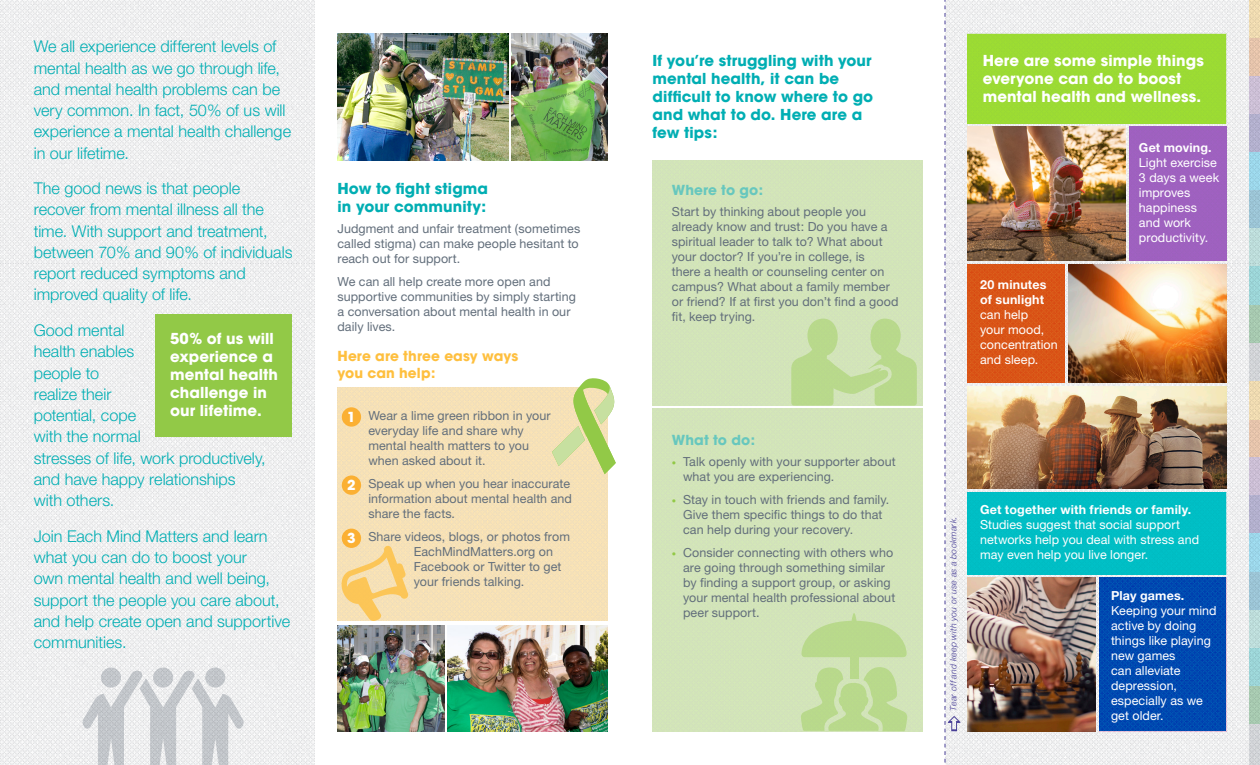
<style>
.page{position:relative;width:1260px;height:765px;background:#fff}
.page>*{position:absolute;margin:0;border:0;box-sizing:border-box;transform-origin:0 0}
.t1{font:300 16.25px/21.2px "Helvetica Neue";color:#00aeb3}
.t2{font:15px/18px "ITC Avant Garde MM 740 750";letter-spacing:.005em;color:#00aeb3}
.t3{font:15px/18px "ITC Avant Garde MM 740 750";letter-spacing:.005em;color:#fff}
.t4{font:13.75px/16.5px "ITC Avant Garde MM 740 750";letter-spacing:.005em;color:#febf3e}
.t5{font:13.75px "ITC Avant Garde MM 740 750";letter-spacing:.005em;color:#67c7be}
.t6{font:13.75px "ITC Avant Garde MM 740 750";color:#fff}
.t7{font:12.5px/15px "Helvetica Neue";letter-spacing:.005em;color:#626e7b}
.t8{font:12.5px/15px "Helvetica Neue";letter-spacing:.005em;color:#fff}
.t9{font:700 12.5px/15px "Helvetica Neue";letter-spacing:.015em;color:#fff}
.t10{font:italic 300 8.75px "Helvetica Neue";letter-spacing:.025em;color:#483f97}
.s1{font-size:8.75px;color:#92c947}
</style>
<div class="page">
<img style="left:960px;top:0;width:300px;height:765px">
<div style="left:338px;top:387px;width:270px;height:234px;background:#f5e1b7"></div>
<div style="left:1129px;top:126px;width:97px;height:134px;background:#9e61c0"></div>
<div style="left:968px;top:34px;width:258px;height:89px;background:#9bdb34"></div>
<img style="left:1099px;top:578px;width:127px;height:153px">
<img style="left:968px;top:264px;width:97px;height:118px">
<div style="left:968px;top:492px;width:258px;height:82px;background:#00bec5"></div>
<svg style="left:340px;top:545px;width:69px;height:76px;background:#f7d796"></svg>
<img style="left:1068px;top:264px;width:158px;height:118px">
<img style="left:968px;top:386px;width:258px;height:103px">
<img style="left:968px;top:126px;width:158px;height:134px">
<img style="left:968px;top:578px;width:128px;height:153px">
<svg style="left:791px;top:319px;width:126px;height:87px;background:#c2dd9e"></svg>
<img style="left:0;top:0;width:315px;height:765px">
<div style="left:342px;top:407px;width:19px;height:20px;background:#fbb033;border-radius:50%"></div>
<div style="left:342px;top:475px;width:19px;height:20px;background:#fbb033;border-radius:50%"></div>
<div style="left:342px;top:529px;width:19px;height:19px;background:#fbb033;border-radius:50%"></div>
<img style="left:338px;top:34px;width:170px;height:127px">
<img style="left:512px;top:34px;width:96px;height:127px">
<div style="left:1249px;top:419px;width:11px;height:39px;background:#e5c3ab"></div>
<div style="left:1249px;top:38px;width:11px;height:38px;background:#e3c2aa"></div>
<div style="left:1249px;top:458px;width:11px;height:38px;background:#cabdd4"></div>
<div style="left:1249px;top:76px;width:11px;height:38px;background:#cabed4"></div>
<div style="left:1249px;top:496px;width:11px;height:38px;background:#b2afcd"></div>
<div style="left:1249px;top:114px;width:11px;height:39px;background:#b2afcd"></div>
<div style="left:1249px;top:534px;width:11px;height:38px;background:#9bd6ea"></div>
<div style="left:1249px;top:153px;width:11px;height:38px;background:#9bd6ea"></div>
<div style="left:1249px;top:572px;width:11px;height:38px;background:#9bc3d4"></div>
<div style="left:1249px;top:191px;width:11px;height:38px;background:#9bc3d4"></div>
<div style="left:1249px;top:610px;width:11px;height:38px;background:#bcdcda"></div>
<div style="left:1249px;top:229px;width:11px;height:38px;background:#bddcda"></div>
<div style="left:1249px;top:648px;width:11px;height:38px;background:#9bd3d6"></div>
<div style="left:1249px;top:267px;width:11px;height:38px;background:#9bd3d6"></div>
<div style="left:1249px;top:686px;width:11px;height:38px;background:#a6c9b0"></div>
<div style="left:1249px;top:305px;width:11px;height:38px;background:#a6c8af"></div>
<div style="left:1249px;top:725px;width:11px;height:40px;background:#d0d2d6"></div>
<div style="left:1249px;top:343px;width:11px;height:38px;background:#d1d2d6"></div>
<svg style="left:1249px;top:381px;width:11px;height:38px"></svg>
<svg style="left:1249px;top:0;width:11px;height:38px"></svg>
<img style="left:338px;top:626px;width:106px;height:105px">
<img style="left:448px;top:626px;width:160px;height:105px">
<svg style="left:552px;top:378px;width:64px;height:96px;background:#d7dea1"></svg>
<div style="left:850px;top:655px;width:8px;height:24px;background:#b8d98b"></div>
<svg style="left:801px;top:667px;width:106px;height:64px;background:#c1dc9b"></svg>
<svg style="left:801px;top:613px;width:106px;height:44px;background:#c0dc9a"></svg>
<div style="left:156px;top:315px;width:136px;height:122px;background:#92c947"></div>
<div style="left:101px;top:668px;width:20px;height:20px;background:#c3c7cb;border-radius:50%"></div>
<div style="left:153px;top:668px;width:20px;height:20px;background:#c2c6ca;border-radius:50%"></div>
<div style="left:205px;top:668px;width:20px;height:20px;background:#c2c5c9;border-radius:50%"></div>
<svg style="left:82px;top:670px;width:163px;height:95px"></svg>
<svg style="left:945px;top:0;width:15px;height:765px"></svg>
<h1 class="t1" style="left:34px;top:35px;width:259px">We all experience different levels of mental health as we go through life, and mental health problems can be very common. In fact, 50% of us will experience a mental health challenge in our lifetime.</h1>
<h1 class="t1" style="left:34px;top:177px;width:260px">The good news is that people recover from mental illness all the time. With support and treatment, between 70% and 90% of individuals report reduced symptoms and improved quality of life.</h1>
<h1 class="t1" style="left:34px;top:319px;width:234px">Good mental<br>health enables<br>people to<br>realize their<br>potential, cope<br>with the normal<br>stresses of life, work productively, and have happy relationships with others.</h1>
<h1 class="t1" style="left:34px;top:525px;width:258px">Join Each Mind Matters and learn what you can do to boost your<br>own mental health and well being, support the people you care about, and help create open and supportive communities.</h1>
<p class="t3" style="left:170px;top:330px;width:109px">50% of us will experience a mental health challenge in our lifetime.</p>
<p class="t2" style="left:338px;top:180px;width:152px">How to fight stigma in your community:</p>
<p class="t7" style="left:338px;top:221px;width:244px;text-align:justify">Judgment and unfair treatment (sometimes called stigma) can make people hesitant to reach out for support.</p>
<p class="t7" style="left:338px;top:274px;width:240px">We can all help create more open and supportive communities by simply starting a conversation about mental health in our daily lives.</p>
<p class="t4" style="left:338px;top:348px;width:182px">Here are three easy ways you can help:</p>
<p class="t6" style="left:347px;top:409px;width:10px">1</p>
<p class="t6" style="left:347px;top:477px;width:10px">2</p>
<p class="t6" style="left:347px;top:530px;width:10px">3</p>
<p class="t7" style="left:368px;top:408px;width:184px">Wear a lime green ribbon in your everyday life and share why mental health matters to you when asked about it.</p>
<p class="t7" style="left:368px;top:476px;width:205px">Speak up when you hear inaccurate information about mental health and share the facts.</p>
<p class="t7" style="left:414px;top:529px;width:158px;text-indent:-45px">Share videos, blogs, or photos from<br>EachMindMatters.org on<br>Facebook or Twitter to get your friends talking.</p>
<p class="t2" style="left:652px;top:52px;width:222px">If you’re struggling with your mental health, it can be difficult to know where to go and what to do. Here are a few tips:</p>
<p class="t3" style="left:983px;top:52px;width:223px">Here are some simple things everyone can do to boost mental health and wellness.</p>
<p class="t5" style="left:672px;top:182px;width:93px">Where to go:</p>
<p class="t7" style="left:672px;top:204px;width:228px">Start by thinking about people you already know and trust: Do you have a spiritual leader to talk to? What about your doctor? If you’re in college, is<br>there a health or counseling center on campus? What about a family member or friend? If at first you don’t find a good fit, keep trying.</p>
<p class="t5" style="left:672px;top:432px;width:85px">What to do:</p>
<p class="t7" style="left:683px;top:454px;width:214px;text-indent:-11px"><span class="s1">•</span> Talk openly with your supporter about what you are experiencing.</p>
<p class="t7" style="left:683px;top:492px;width:208px;text-indent:-11px"><span class="s1">•</span> Stay in touch with friends and family.<br>Give them specific things to do that can help during your recovery.</p>
<p class="t7" style="left:683px;top:545px;width:214px;text-indent:-11px"><span class="s1">•</span> Consider connecting with others who are going through something similar by finding a support group, or asking your mental health professional about peer support.</p>
<p class="t9" style="left:980px;top:277px;width:68px">20 minutes of sunlight</p>
<p class="t8" style="left:980px;top:307px;width:79px">can help<br>your mood, concentration and sleep.</p>
<p class="t9" style="left:1139px;top:140px;width:74px">Get moving.</p>
<p class="t8" style="left:1139px;top:155px;width:82px">Light exercise<br>3 days a week improves happiness and work productivity.</p>
<p class="t10" style="left:948px;top:711px;width:195px;rotate:-90deg">Tear off and keep with you or use as a bookmark.</p>
<p class="t9" style="left:980px;top:502px;width:213px">Get together with friends or family.</p>
<p class="t8" style="left:980px;top:517px;width:221px">Studies suggest that social support networks help you deal with stress and may even help you live longer.</p>
<p class="t9" style="left:1111px;top:588px;width:75px">Play games.</p>
<p class="t8" style="left:1111px;top:603px;width:107px">Keeping your mind active by doing things like playing new games<br>can alleviate depression, especially as we get older.</p>
</div>
